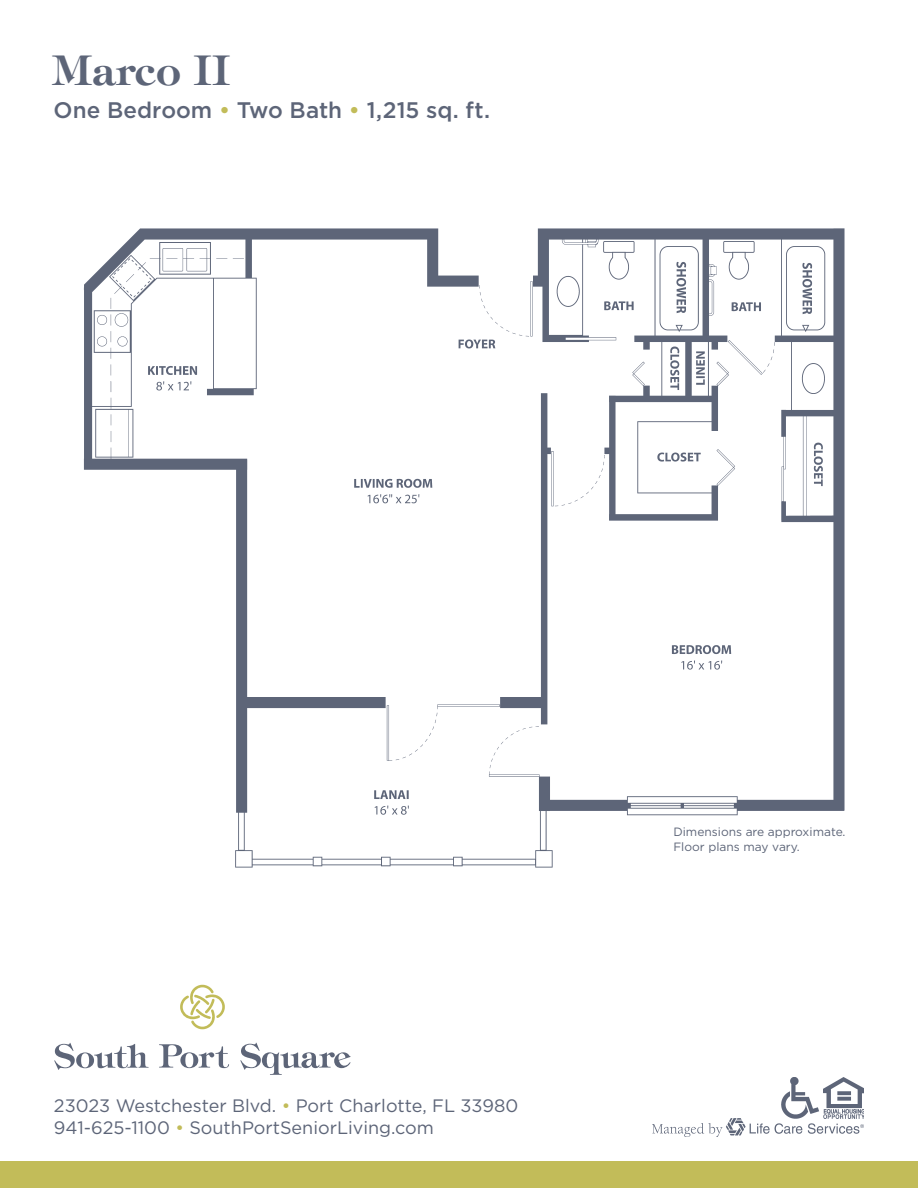
<style>
.page{position:relative;width:918px;height:1188px;background:#fff}
.page>*{position:absolute;margin:0;border:0;box-sizing:border-box;transform-origin:0 0}
.t1{font:600 41.25px "Tiffany Std";letter-spacing:.01em;color:#5d6578}
.t2{font:500 22.5px "Gotham";color:#5d6578}
.t3{font:18px/21.6px "Gotham";color:#5d6578}
.t4{font:12px "Gotham";color:#5d6578}
.s1{color:#c2bc59}
</style>
<div class="page">
<svg style="left:54px;top:1043px;width:95px;height:27px"></svg>
<svg style="left:180px;top:985px;width:45px;height:44px"></svg>
<svg style="left:159px;top:1044px;width:70px;height:24px"></svg>
<svg style="left:240px;top:1043px;width:111px;height:32px"></svg>
<img style="left:781px;top:1077px;width:38px;height:41px">
<img style="left:824px;top:1078px;width:40px;height:40px">
<img style="left:653px;top:1118px;width:211px;height:19px">
<div style="left:0;top:1161px;width:918px;height:27px;background:#c2bc59"></div>
<img style="left:83px;top:228px;width:762px;height:640px">
<div style="left:665px;top:257px;width:29px;height:60px;background:#fff"></div>
<img style="left:674px;top:261px;width:13px;height:58px">
<div style="left:791px;top:258px;width:29px;height:60px;background:#fff"></div>
<img style="left:800px;top:262px;width:14px;height:58px">
<p class="t1" style="left:52px;top:44px;width:181px">Marco II</p>
<p class="t2" style="left:54px;top:98px;width:438px">One Bedroom <span class="s1">•</span> Two Bath <span class="s1">•</span> 1,215 sq. ft.</p>
<p class="t3" style="left:54px;top:1095px;width:466px">23023 Westchester Blvd. <span class="s1">•</span> Port Charlotte, FL 33980<br>941-625-1100 <span class="s1">•</span> SouthPortSeniorLiving.com</p>
<p class="t4" style="left:673px;top:825px;width:174px">Dimensions are approximate.</p>
<p class="t4" style="left:673px;top:840px;width:128px">Floor plans may vary.</p>
</div>
